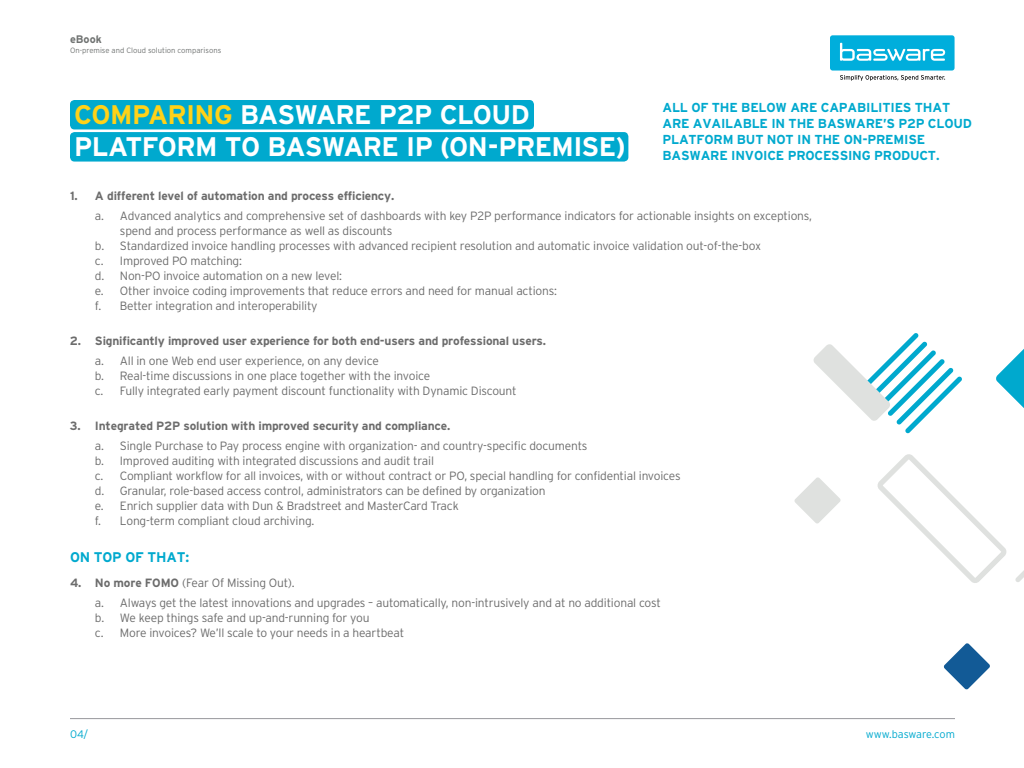
<style>
.page{position:relative;width:1024px;height:768px;background:#fff}
.page>*{position:absolute;margin:0;border:0;box-sizing:border-box;transform-origin:0 0}
.t1{font:700 26.9px "Interstate";letter-spacing:-.025em;color:#fff}
.t2{font:700 26.9px "Interstate";letter-spacing:-.03em;color:#ffd218}
.t3{font:700 14px "Interstate";letter-spacing:-.015em;color:#00a9ce}
.t4{font:700 13px "Interstate";letter-spacing:-.015em;color:#00a9ce}
.t5{font:300 12px/15px "Interstate";letter-spacing:-.015em;color:#6c6c6c}
.t6{font:700 12px "Interstate";letter-spacing:-.015em;color:#6c6c6c}
.t7{font:300 10.9px "Interstate";color:#00a9ce}
.t8{font:700 10.9px "Interstate";color:#707372}
.t9{font:300 7.7px "Interstate";color:#707372}
.s1{color:#fff}
.s2{font-weight:700}
</style>
<div class="page">
<hr style="left:70px;top:718px;width:885px;height:1px;background:#98989c">
<div style="left:830px;top:35px;width:125px;height:36px;background:#00aedc;border-radius:3px"></div>
<svg style="left:840px;top:43px;width:105px;height:18px"></svg>
<svg style="left:840px;top:75px;width:105px;height:6px"></svg>
<svg style="left:794px;top:333px;width:230px;height:357px"></svg>
<div style="left:70px;top:100px;width:464px;height:29px;background:#00a9ce;border-radius:5px"></div>
<div style="left:70px;top:132px;width:558px;height:30px;background:#00a9ce;border-radius:5px"></div>
<p class="t8" style="left:70px;top:33px;width:33px">eBook</p>
<p class="t9" style="left:70px;top:46px;width:153px">On-premise and Cloud solution comparisons</p>
<h1 class="t2" style="left:74px;top:99px;width:204px">Com paring <span class="s1">Basware</span></h1>
<h1 class="t1" style="left:379px;top:99px;width:152px">P2P Cloud</h1>
<h1 class="t1" style="left:74px;top:131px;width:104px">Platform</h1>
<h1 class="t1" style="left:225px;top:131px;width:81px">to Basware</h1>
<h1 class="t1" style="left:406px;top:131px;width:129px">IP (on-prem</h1>
<h1 class="t1" style="left:573px;top:131px;width:54px">ise)</h1>
<p class="t4" style="left:662px;top:100px;width:138px">All of the below are</p>
<p class="t4" style="left:821px;top:100px;width:131px">capabilities that</p>
<p class="t4" style="left:662px;top:116px;width:10px">are</p>
<p class="t4" style="left:693px;top:116px;width:145px">available in the Basware</p>
<p class="t4" style="left:883px;top:116px;width:90px">’s P2P cloud</p>
<p class="t4" style="left:662px;top:132px;width:53px">platform</p>
<p class="t4" style="left:737px;top:132px;width:149px">but not in the on-prem</p>
<p class="t4" style="left:904px;top:132px;width:13px">ise</p>
<p class="t4" style="left:662px;top:148px;width:20px">Basware</p>
<p class="t4" style="left:731px;top:148px;width:75px">invoice process</p>
<p class="t4" style="left:848px;top:148px;width:93px">ing product.</p>
<p class="t6" style="left:70px;top:189px;width:326px">1. A different level of automation and process efficiency.</p>
<p class="t5" style="left:95px;top:209px;width:719px">a. Advanced analytics and comprehensive set of dashboards with key P2P performance indicators for actionable insights on exceptions,</p>
<p class="t5" style="left:120px;top:224px;width:274px">spend and process performance as well as discounts</p>
<p class="t5" style="left:95px;top:239px;width:668px">b. Standardized invoice handling processes with advanced recipient resolution and automatic invoice validation out-of-the-box</p>
<p class="t5" style="left:95px;top:254px;width:149px">c. Improved PO matching:</p>
<p class="t5" style="left:95px;top:269px;width:249px">d. Non-PO invoice automation on a new level:</p>
<p class="t5" style="left:95px;top:284px;width:464px">e. Other invoice coding improvements that reduce errors and need for manual actions:</p>
<p class="t5" style="left:95px;top:299px;width:224px">f. Better integration and interoperability</p>
<p class="t6" style="left:70px;top:334px;width:478px">2. Significantly improved user experience for both end-users and professional users.</p>
<p class="t5" style="left:95px;top:354px;width:423px">a. All in one Web end user experience, on any device<br>b. Real-time discussions in one place together with the invoice<br>c. Fully integrated early payment discount functionality with Dynamic Discount</p>
<p class="t6" style="left:70px;top:419px;width:382px">3. I ntegrated P2P solution with improved security and compliance.</p>
<p class="t5" style="left:95px;top:439px;width:587px">a. Single Purchase to Pay process engine with organization- and country-specific documents<br>b. Improved auditing with integrated discussions and audit trail<br>c. Compliant workflow for all invoices, with or without contract or PO, special handling for confidential invoices d. Granular, role-based access control, administrators can be defined by organization<br>e. Enrich supplier data with Dun &amp; Bradstreet and MasterCard Track<br>f. Long-term compliant cloud archiving.</p>
<p class="t3" style="left:70px;top:550px;width:121px">On top of that:</p>
<p class="t5" style="left:95px;top:573px;width:567px;line-height:20px;text-indent:-25px"><span class="s2">4. No more FOMO</span> (Fear Of Missing Out).<br>a. Always get the latest innovations and upgrades – automatically, non-intrusively and at no additional cost</p>
<p class="t5" style="left:95px;top:611px;width:311px">b. We keep things safe and up-and-running for you<br>c. More invoices? We’ll scale to your needs in a heartbeat</p>
<p class="t7" style="left:70px;top:728px;width:20px">04/</p>
<p class="t7" style="left:866px;top:728px;width:91px">www.basware.com</p>
</div>
